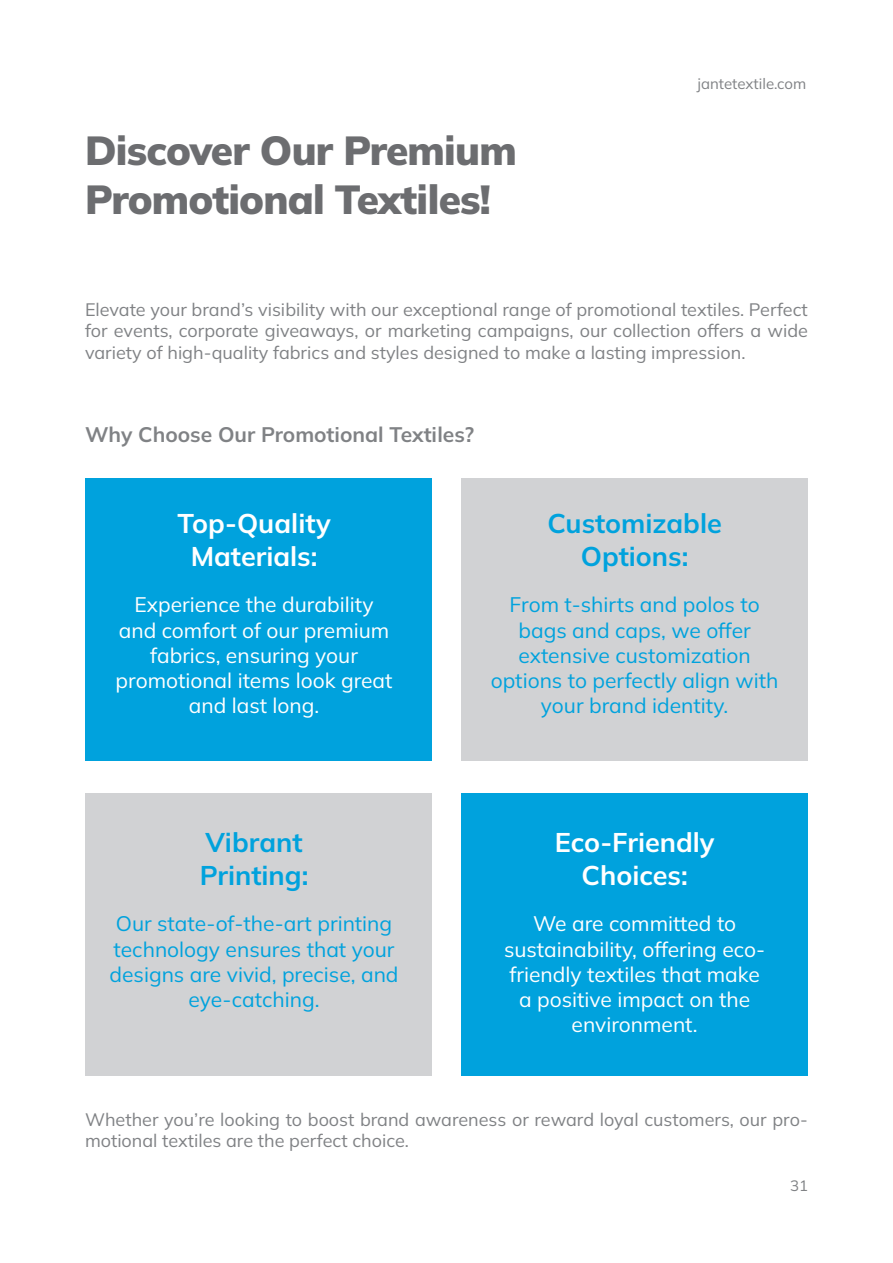
<style>
.page{position:relative;width:893px;height:1263px;background:#fff}
.page>*{position:absolute;margin:0;border:0;box-sizing:border-box;transform-origin:0 0}
.t1{font:900 40.5px "Mulish";letter-spacing:-.02em;color:#6c6d70}
.t2{font:700 27px "Mulish";color:#fff}
.t3{font:700 27px "Mulish";color:#00a2dd}
.t4{font:21px/25.2px "Mulish";color:#fff;text-align:center}
.t5{font:21px/25.2px "Mulish";color:#00a2dd;text-align:center}
.t6{font:700 21px "Mulish";color:#808285}
.t7{font:18px/21.6px "Mulish";color:#808285;text-align:justify}
.t8{font:15px "Mulish";color:#808285}
</style>
<div class="page">
<div style="left:85px;top:478px;width:347px;height:283px;background:#00a2dd"></div>
<div style="left:461px;top:793px;width:347px;height:283px;background:#00a2dd"></div>
<div style="left:461px;top:478px;width:347px;height:283px;background:#d1d2d4"></div>
<div style="left:85px;top:793px;width:347px;height:283px;background:#d1d2d4"></div>
<p class="t1" style="left:85px;top:122px;width:433px">Discover Our Premium</p>
<p class="t1" style="left:85px;top:171px;width:407px">Promotional Textiles!</p>
<p class="t8" style="left:698px;top:74px;width:110px">jantetextile.com</p>
<p class="t7" style="left:85px;top:298px;width:724px">Elevate your brand’s visibility with our exceptional range of promotional textiles. Perfect for events, corporate giveaways, or marketing campaigns, our collection offers a wide variety of high-quality fabrics and styles designed to make a lasting impression.</p>
<p class="t6" style="left:85px;top:420px;width:391px">Why Choose Our Promotional Textiles?</p>
<p class="t2" style="left:177px;top:505px;width:155px">Top-Quality</p>
<p class="t2" style="left:191px;top:537px;width:128px">Materials:</p>
<p class="t4" style="left:116px;top:592px;width:278px">Experience the durability and comfort of our premium fabrics, ensuring your promotional items look great and last long.</p>
<p class="t3" style="left:547px;top:505px;width:176px">Customizable</p>
<p class="t3" style="left:581px;top:537px;width:109px">Options:</p>
<p class="t5" style="left:491px;top:592px;width:289px">From t-shirts and polos to bags and caps, we offer extensive customization options to perfectly align with your brand identity.</p>
<p class="t3" style="left:205px;top:824px;width:99px">Vibrant</p>
<p class="t3" style="left:200px;top:856px;width:110px">Printing:</p>
<p class="t5" style="left:110px;top:911px;width:290px">Our state-of-the-art printing technology ensures that your designs are vivid, precise, and eye-catching.</p>
<p class="t2" style="left:555px;top:824px;width:161px">Eco-Friendly</p>
<p class="t2" style="left:582px;top:856px;width:108px">Choices:</p>
<p class="t4" style="left:504px;top:911px;width:263px">We are committed to sustainability, offering eco&shy;friendly textiles that make a positive impact on the environment.</p>
<p class="t7" style="left:85px;top:1108px;width:724px">Whether you’re looking to boost brand awareness or reward loyal customers, our pro&shy;motional textiles are the perfect choice.</p>
<p class="t8" style="left:790px;top:1175px;width:19px">31</p>
</div>
